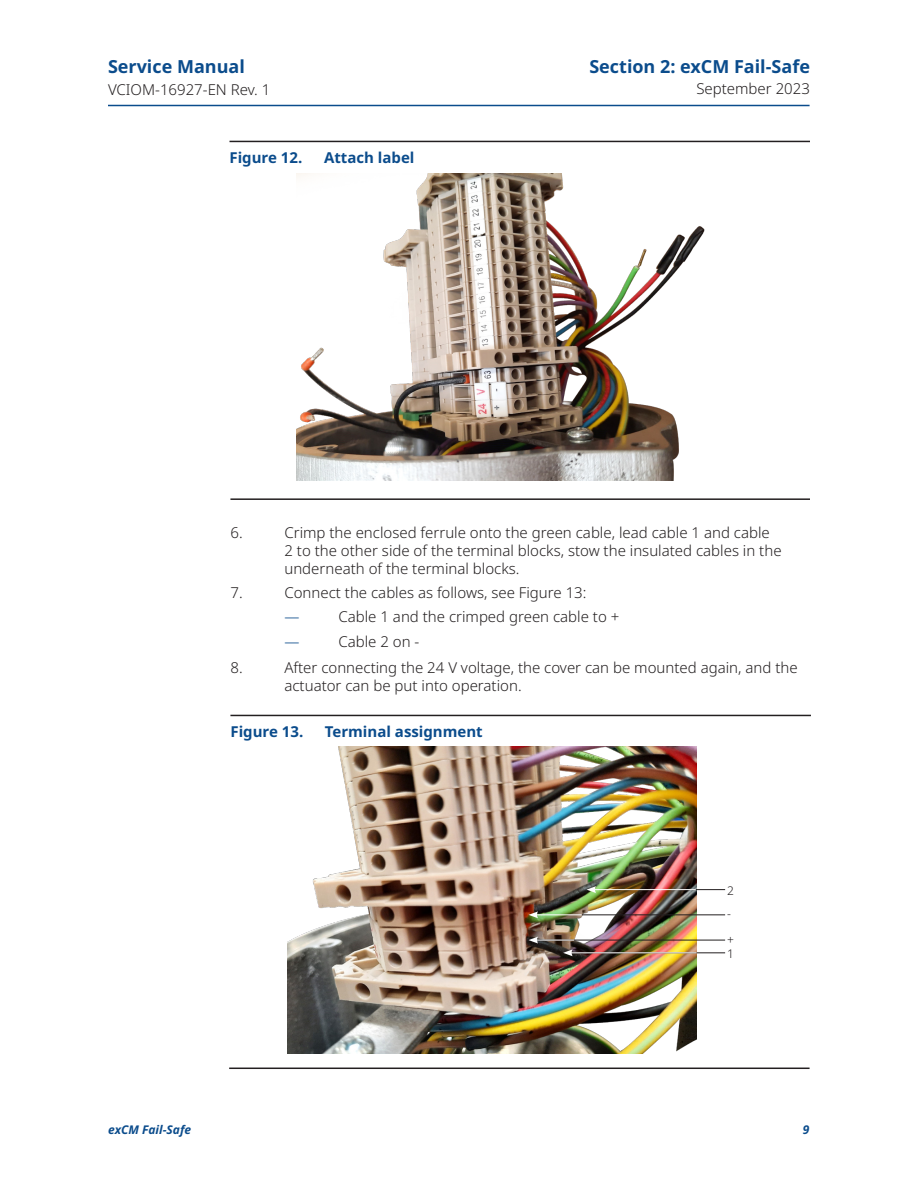
<style>
.page{position:relative;width:918px;height:1188px;background:#fff}
.page>*{position:absolute;margin:0;border:0;box-sizing:border-box;transform-origin:0 0}
.t1{font:700 18px "Noto Sans";color:#0b4c8c}
._01_Body_text_numbered_lvl_1{font:300 15px/18px "Noto Sans";color:#231f20}
.t2{font:700 15px "Noto Sans";color:#0b4c8c}
.t3{font:300 15px "Noto Sans";color:#0b4c8c}
.t4{font:italic 700 12px "Noto Sans";color:#0b4c8c}
._03_Figure_call_outs{font:300 12px "Noto Sans";color:#231f20}
</style>
<div class="page">
<img style="left:296px;top:173px;width:409px;height:308px">
<img style="left:287px;top:746px;width:410px;height:307px">
<hr style="left:670px;top:889px;width:55px;height:1px;background:#231f20">
<hr style="left:582px;top:914px;width:143px;height:1px;background:#231f20">
<hr style="left:529px;top:940px;width:196px;height:1px;background:#231f20">
<hr style="left:563px;top:952px;width:162px;height:1px;background:#231f20">
<hr style="left:594px;top:889px;width:102px;height:1px;background:#fff">
<svg style="left:587px;top:886px;width:9px;height:7px"></svg>
<hr style="left:536px;top:914px;width:46px;height:1px;background:#fff">
<svg style="left:529px;top:911px;width:9px;height:7px"></svg>
<hr style="left:536px;top:940px;width:38px;height:1px;background:#fff">
<svg style="left:529px;top:937px;width:9px;height:7px"></svg>
<hr style="left:570px;top:952px;width:127px;height:1px;background:#fff">
<svg style="left:563px;top:949px;width:10px;height:7px"></svg>
<hr style="left:108px;top:105px;width:702px;height:1px;background:#0b4c8c">
<hr style="left:230px;top:141px;width:580px;height:1px;background:#231f20">
<hr style="left:230px;top:498px;width:580px;height:2px;background:#231f20">
<hr style="left:230px;top:715px;width:581px;height:1px;background:#231f20">
<hr style="left:229px;top:1068px;width:581px;height:1px;background:#231f20">
<p class="t1" style="left:589px;top:57px;width:222px">Section 2: exCM Fail-Safe</p>
<p class="t1" style="left:108px;top:57px;width:138px">Service Manual</p>
<p class="_01_Body_text_numbered_lvl_1" style="left:108px;top:81px;width:164px">VCIOM-16927-EN Rev. 1</p>
<p class="_01_Body_text_numbered_lvl_1" style="left:696px;top:80px;width:115px">September 2023</p>
<p class="t2" style="left:230px;top:150px;width:74px">Figure 12.</p>
<p class="t2" style="left:324px;top:150px;width:92px">Attach label</p>
<p class="_01_Body_text_numbered_lvl_1" style="left:230px;top:524px;width:14px">6.</p>
<p class="_01_Body_text_numbered_lvl_1" style="left:284px;top:524px;width:499px">Crimp the enclosed ferrule onto the green cable, lead cable 1 and cable<br>2 to the other side of the terminal blocks, stow the insulated cables in the underneath of the terminal blocks.</p>
<p class="_01_Body_text_numbered_lvl_1" style="left:230px;top:584px;width:14px">7.</p>
<p class="_01_Body_text_numbered_lvl_1" style="left:284px;top:584px;width:304px">Connect the cables as follows, see Figure 13:</p>
<p class="t3" style="left:284px;top:608px;width:16px">—</p>
<p class="_01_Body_text_numbered_lvl_1" style="left:338px;top:608px;width:282px">Cable 1 and the crimped green cable to +</p>
<p class="t3" style="left:284px;top:633px;width:16px">—</p>
<p class="_01_Body_text_numbered_lvl_1" style="left:338px;top:633px;width:83px">Cable 2 on -</p>
<p class="_01_Body_text_numbered_lvl_1" style="left:230px;top:659px;width:14px">8.</p>
<p class="_01_Body_text_numbered_lvl_1" style="left:284px;top:659px;width:515px">After connecting the 24 V voltage, the cover can be mounted again, and the actuator can be put into operation.</p>
<p class="t2" style="left:230px;top:724px;width:74px">Figure 13.</p>
<p class="t2" style="left:325px;top:724px;width:159px">Terminal assignment</p>
<p class="_03_Figure_call_outs" style="left:727px;top:884px;width:8px">2</p>
<p class="_03_Figure_call_outs" style="left:727px;top:907px;width:5px">-</p>
<p class="_03_Figure_call_outs" style="left:727px;top:933px;width:8px">+</p>
<p class="_03_Figure_call_outs" style="left:727px;top:947px;width:8px">1</p>
<p class="t4" style="left:108px;top:1121px;width:85px">exCM Fail-Safe</p>
<p class="t4" style="left:803px;top:1121px;width:8px">9</p>
</div>
